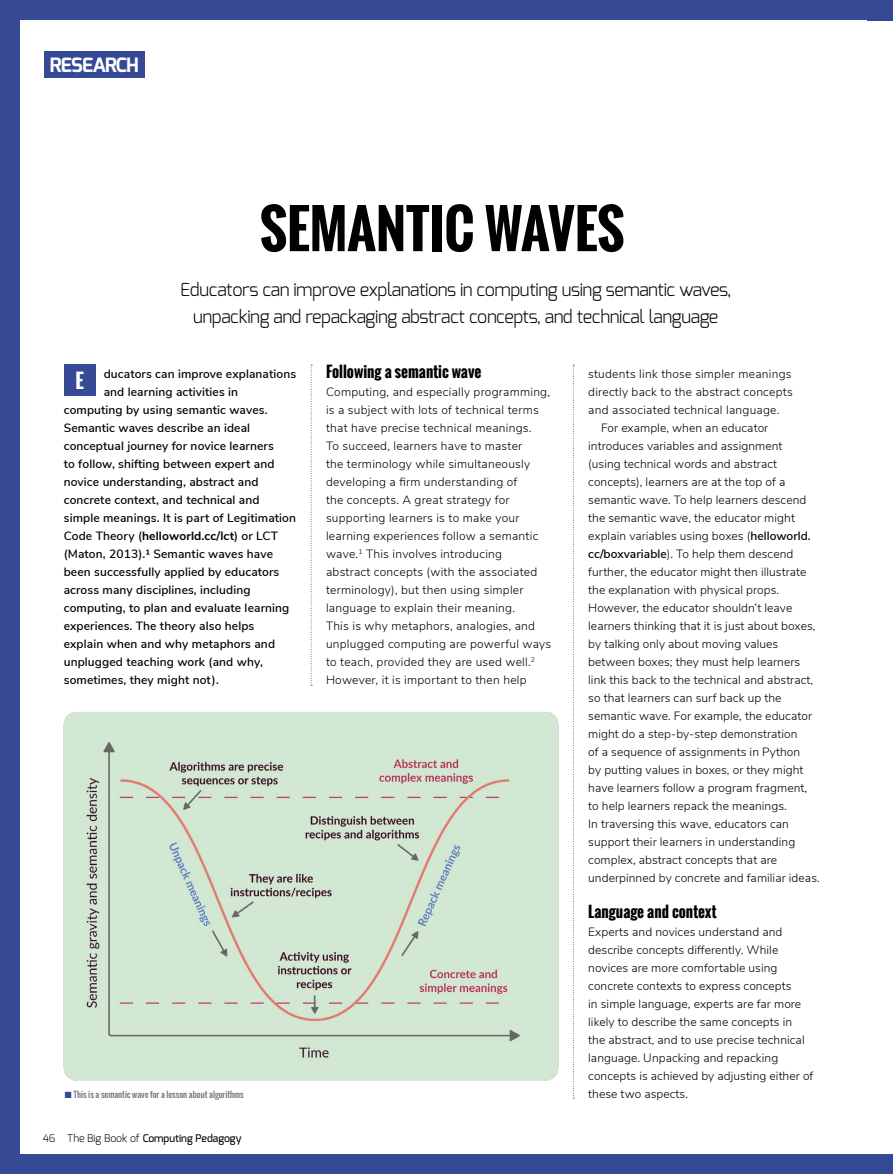
<style>
.page{position:relative;width:893px;height:1174px;background:#fff}
.page>*{position:absolute;margin:0;border:0;box-sizing:border-box;transform-origin:0 0}
.t1{font:700 52.5px "Oswald";color:#000}
.t2{font:700 19.65px "Exo";letter-spacing:-.045em;color:#fff}
.t3{font:700 19.5px "Oswald";color:#fff}
.t4{font:300 18px/27px "Exo";letter-spacing:-.025em;color:#000;text-align:center}
.t5{font:700 15px "Oswald";color:#000}
.t6{font:300 12px/18px "Nunito Sans";letter-spacing:.005em;color:#000}
.t7{font:600 12px "Nunito Sans";letter-spacing:.01em;color:#000}
.t8{font:500 10.5px "Exo";color:#000}
.t9{font:8.25px "Oswald";color:#706f6f}
.s1{font-weight:700}
.s2{color:#354995}
.s3{font-weight:300}
.s4{font-weight:600}
</style>
<div class="page">
<div style="left:0;top:0;width:893px;height:20px;background:#354995"></div>
<div style="left:0;top:1154px;width:893px;height:20px;background:#354995"></div>
<div style="left:0;top:0;width:20px;height:1174px;background:#354995"></div>
<div style="left:44px;top:51px;width:101px;height:27px;background:#354995"></div>
<img style="left:63px;top:697px;width:512px;height:402px">
<svg style="left:311px;top:365px;width:1px;height:321px"></svg>
<svg style="left:573px;top:365px;width:1px;height:733px"></svg>
<div style="left:64px;top:365px;width:31px;height:31px;background:#354995"></div>
<h2 class="t2" style="left:50px;top:52px;width:91px">RESEARCH</h2>
<h1 class="t1" style="left:260px;top:189px;width:366px">SEMANTIC WAVES</h1>
<h3 class="t4" style="left:180px;top:276px;width:553px">Educators can improve explanations in computing using semantic waves, unpacking and repackaging abstract concepts, and technical language</h3>
<p class="t7" style="left:104px;top:365px;width:194px">ducators can improve explanations</p>
<p class="t7" style="left:104px;top:383px;width:136px">and learning activities in</p>
<p class="t7" style="left:64px;top:401px;width:205px">computing by using semantic waves.</p>
<p class="t7" style="left:64px;top:419px;width:188px">Semantic waves describe an ideal</p>
<p class="t7" style="left:64px;top:437px;width:212px">conceptual journey for novice learners</p>
<p class="t7" style="left:64px;top:455px;width:212px">to follow, shifting between expert and</p>
<p class="t7" style="left:64px;top:473px;width:196px">novice understanding, abstract and</p>
<p class="t7" style="left:64px;top:491px;width:197px">concrete context, and technical and</p>
<p class="t7" style="left:64px;top:509px;width:234px">simple meanings. It is part of Legitimation</p>
<p class="t7" style="left:64px;top:527px;width:216px">Code Theory (<span class="s1">helloworld.cc/lct</span>) or LCT</p>
<p class="t7" style="left:64px;top:545px;width:211px">(Maton, 2013).¹ Semantic waves have</p>
<p class="t7" style="left:64px;top:563px;width:217px">been successfully applied by educators</p>
<p class="t7" style="left:64px;top:581px;width:188px">across many disciplines, including</p>
<p class="t7" style="left:64px;top:599px;width:227px">computing, to plan and evaluate learning</p>
<p class="t7" style="left:64px;top:617px;width:192px">experiences. The theory also helps</p>
<p class="t7" style="left:64px;top:635px;width:213px">explain when and why metaphors and</p>
<p class="t7" style="left:64px;top:653px;width:201px">unplugged teaching work (and why,</p>
<p class="t7" style="left:64px;top:671px;width:157px">sometimes, they might not).</p>
<h3 class="t3" style="left:75px;top:366px;width:10px">E</h3>
<p class="t5" style="left:326px;top:360px;width:157px">Following a semantic wave</p>
<p class="t6" style="left:326px;top:382px;width:227px">Computing, and especially programming, is a subject with lots of technical terms that have precise technical meanings.<br>To succeed, learners have to master<br>the terminology while simultaneously developing a firm understanding of<br>the concepts. A great strategy for supporting learners is to make your learning experiences follow a semantic wave.<sup>1</sup> This involves introducing<br>abstract concepts (with the associated terminology), but then using simpler language to explain their meaning.<br>This is why metaphors, analogies, and unplugged computing are powerful ways to teach, provided they are used well.<sup>2<br></sup>However, it is important to then help</p>
<p class="t9" style="left:65px;top:1088px;width:180px"><span class="s2">■</span> This is a semantic wave for a lesson about algorithms</p>
<p class="t8" style="left:43px;top:1132px;width:200px"><span class="s3">46 The Big Book of</span> Computing Pedagogy</p>
<p class="t6" style="left:588px;top:364px;width:205px">students link those simpler meanings</p>
<p class="t6" style="left:588px;top:382px;width:206px">directly back to the abstract concepts</p>
<p class="t6" style="left:588px;top:400px;width:193px">and associated technical language.</p>
<p class="t6" style="left:601px;top:418px;width:169px">For example, when an educator</p>
<p class="t6" style="left:588px;top:436px;width:196px">introduces variables and assignment</p>
<p class="t6" style="left:588px;top:454px;width:190px">(using technical words and abstract</p>
<p class="t6" style="left:588px;top:472px;width:199px">concepts), learners are at the top of a</p>
<p class="t6" style="left:588px;top:490px;width:220px">semantic wave. To help learners descend</p>
<p class="t6" style="left:588px;top:508px;width:208px">the semantic wave, the educator might</p>
<p class="t6" style="left:588px;top:526px;width:224px">explain variables using boxes (<span class="s4">helloworld.</span></p>
<p class="t6" style="left:588px;top:544px;width:207px"><span class="s4">cc/boxvariable</span>). To help them descend</p>
<p class="t6" style="left:588px;top:562px;width:220px">further, the educator might then illustrate</p>
<p class="t6" style="left:588px;top:580px;width:192px">the explanation with physical props.</p>
<p class="t6" style="left:588px;top:598px;width:206px">However, the educator shouldn’t leave</p>
<p class="t6" style="left:588px;top:616px;width:229px">learners thinking that it is just about boxes,</p>
<p class="t6" style="left:588px;top:634px;width:192px">by talking only about moving values</p>
<p class="t6" style="left:588px;top:652px;width:213px">between boxes; they must help learners</p>
<p class="t6" style="left:588px;top:670px;width:227px">link this back to the technical and abstract,</p>
<p class="t6" style="left:588px;top:688px;width:195px">so that learners can surf back up the</p>
<p class="t6" style="left:588px;top:706px;width:225px">semantic wave. For example, the educator</p>
<p class="t6" style="left:588px;top:724px;width:211px">might do a step-by-step demonstration</p>
<p class="t6" style="left:588px;top:742px;width:214px">of a sequence of assignments in Python</p>
<p class="t6" style="left:588px;top:760px;width:217px">by putting values in boxes, or they might</p>
<p class="t6" style="left:588px;top:778px;width:221px">have learners follow a program fragment,</p>
<p class="t6" style="left:588px;top:796px;width:200px">to help learners repack the meanings.</p>
<p class="t6" style="left:588px;top:814px;width:202px">In traversing this wave, educators can</p>
<p class="t6" style="left:588px;top:832px;width:209px">support their learners in understanding</p>
<p class="t6" style="left:588px;top:850px;width:190px">complex, abstract concepts that are</p>
<p class="t6" style="left:588px;top:868px;width:233px">underpinned by concrete and familiar ideas.</p>
<p class="t5" style="left:588px;top:900px;width:130px">Language and context</p>
<p class="t6" style="left:588px;top:922px;width:227px">Experts and novices understand and describe concepts differently. While novices are more comfortable using concrete contexts to express concepts<br>in simple language, experts are far more likely to describe the same concepts in<br>the abstract, and to use precise technical language. Unpacking and repacking concepts is achieved by adjusting either of these two aspects.</p>
</div>
